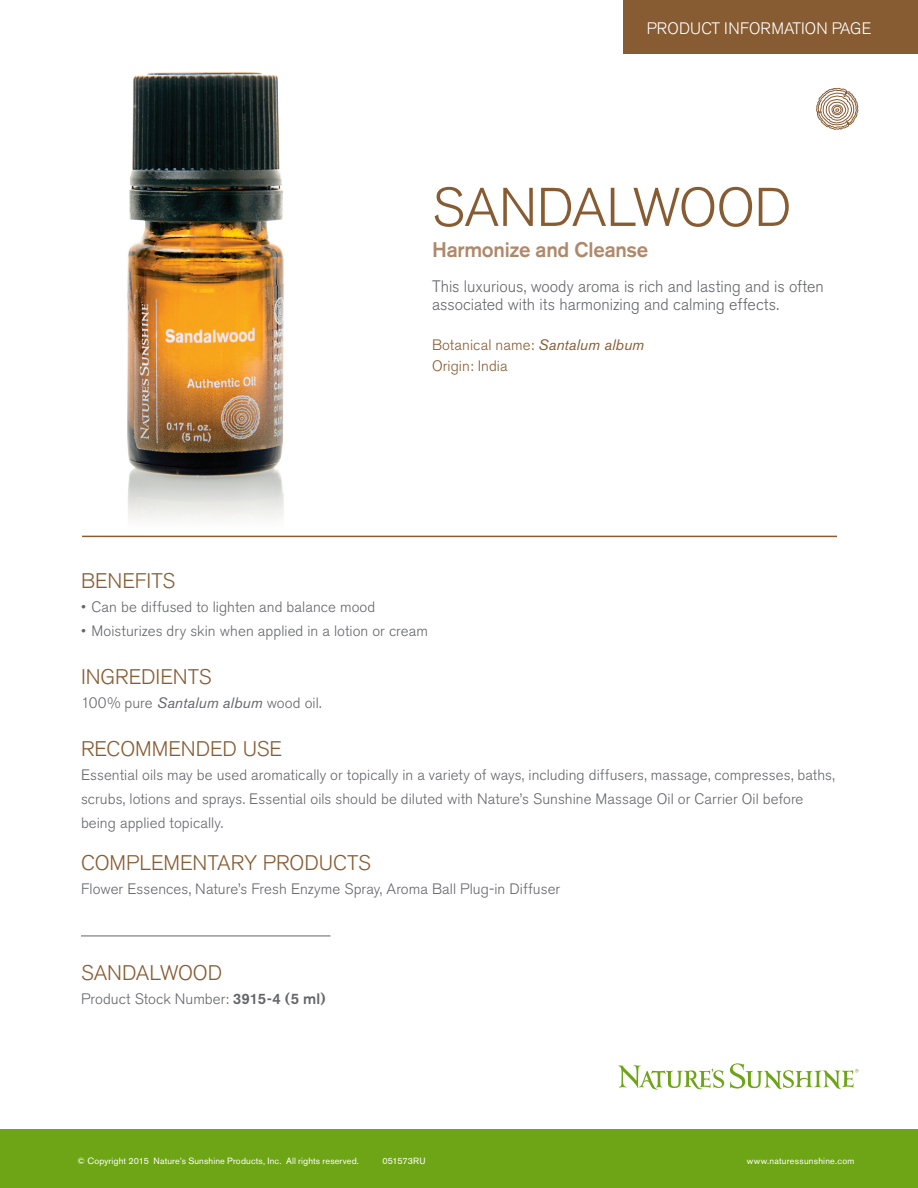
<style>
.page{position:relative;width:918px;height:1188px;background:#fff}
.page>*{position:absolute;margin:0;border:0;box-sizing:border-box;transform-origin:0 0}
.t1{font:300 54px "Akzidenz Grotesk BE";letter-spacing:-.01em;color:#885c32}
.t2{font:300 21px "Akzidenz Grotesk BE";letter-spacing:-.005em;color:#885c32}
.t3{font:500 21px "Akzidenz Grotesk BE";letter-spacing:-.015em;color:#af896b}
.t4{font:300 16.5px/18px "Akzidenz Grotesk BE";color:#63656a}
.t5{font:300 16.5px "Akzidenz Grotesk BE";letter-spacing:.01em;color:#fff}
.t6{font:300 15px/24px "Akzidenz Grotesk BE";letter-spacing:.005em;color:#63656a}
.t7{font:300 15px "Akzidenz Grotesk BE";letter-spacing:.005em;color:#885c32}
.t8{font:9px "Akzidenz Grotesk BE";letter-spacing:.015em;color:#fff}
.t9{font:9px "Akzidenz Grotesk BE";letter-spacing:-.005em;color:#fff}
.s1{font-weight:400;font-style:italic}
.s2{font-weight:500}
</style>
<div class="page">
<hr style="left:81px;top:936px;width:249px;height:1px;background:#63656a">
<div style="left:0;top:1130px;width:918px;height:58px;background:#6ea516"></div>
<div style="left:623px;top:0;width:295px;height:54px;background:#885c32"></div>
<svg style="left:618px;top:1065px;width:106px;height:25px"></svg>
<svg style="left:730px;top:1063px;width:129px;height:26px"></svg>
<svg style="left:816px;top:87px;width:43px;height:43px"></svg>
<img style="left:82px;top:72px;width:241px;height:466px">
<hr style="left:82px;top:536px;width:755px;height:1px;background:#885c32">
<p class="t5" style="left:647px;top:19px;width:226px">PRODUCT INFORMATION PAGE</p>
<p class="t1" style="left:432px;top:177px;width:361px">SANDALWOOD</p>
<p class="t3" style="left:432px;top:237px;width:218px">Harmonize and Cleanse</p>
<p class="t4" style="left:432px;top:278px;width:393px">This luxurious, woody aroma is rich and lasting and is often associated with its harmonizing and calming effects.</p>
<p class="t7" style="left:432px;top:337px;width:214px">Botanical name: <span class="s1">Santalum album</span></p>
<p class="t7" style="left:432px;top:358px;width:77px">Origin: India</p>
<p class="t2" style="left:81px;top:569px;width:96px">BENEFITS</p>
<p class="t6" style="left:81px;top:595px;width:296px">• Can be diffused to lighten and balance mood</p>
<p class="t6" style="left:81px;top:619px;width:349px">• Moisturizes dry skin when applied in a lotion or cream</p>
<p class="t2" style="left:81px;top:665px;width:132px">INGREDIENTS</p>
<p class="t6" style="left:81px;top:691px;width:242px">100% pure <span class="s1">Santalum album</span> wood oil.</p>
<p class="t2" style="left:81px;top:737px;width:203px">RECOMMENDED USE</p>
<p class="t6" style="left:81px;top:763px;width:755px">Essential oils may be used aromatically or topically in a variety of ways, including diffusers, massage, compresses, baths, scrubs, lotions and sprays. Essential oils should be diluted with Nature’s Sunshine Massage Oil or Carrier Oil before being applied topically.</p>
<p class="t2" style="left:81px;top:851px;width:291px">COMPLEMENTARY PRODUCTS</p>
<p class="t6" style="left:81px;top:877px;width:481px">Flower Essences, Nature’s Fresh Enzyme Spray, Aroma Ball Plug-in Diffuser</p>
<p class="t2" style="left:81px;top:961px;width:143px">SANDALWOOD</p>
<p class="t6" style="left:81px;top:987px;width:246px">Product Stock Number: <span class="s2">3915-4 (5 ml)</span></p>
<p class="t8" style="left:78px;top:1156px;width:283px">© Copyright 2015 Nature’s Sunshine Products, Inc. All rights reserved.</p>
<p class="t9" style="left:382px;top:1156px;width:45px">051573RU</p>
<p class="t8" style="left:747px;top:1156px;width:109px">www.naturessunshine.com</p>
</div>
